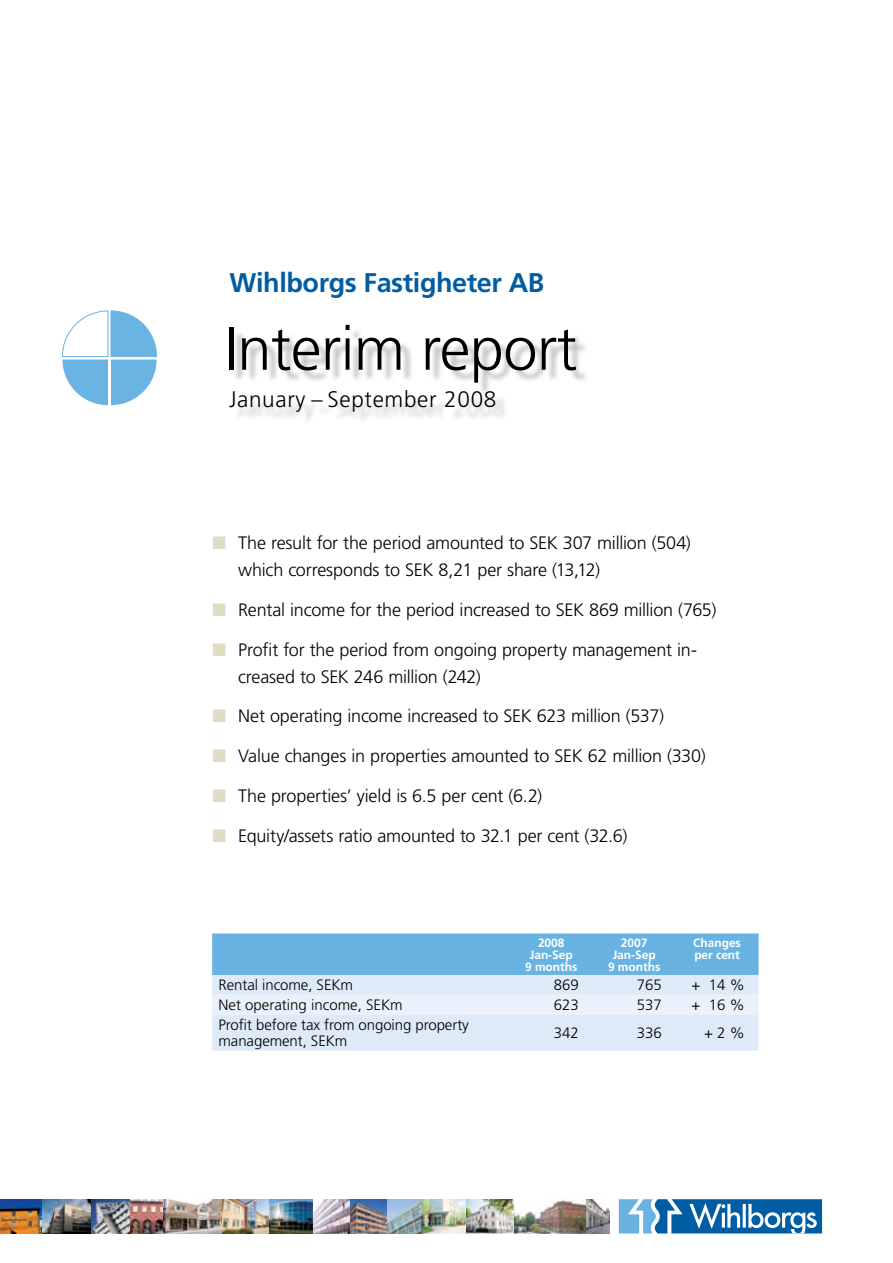
<style>
.page{position:relative;width:893px;height:1263px;background:#fff}
.page>*{position:absolute;margin:0;border:0;box-sizing:border-box;transform-origin:0 0}
.t1{font:300 61.5px "Frutiger LT Std";letter-spacing:-.01em;color:#000}
.t2{font:700 27px "Frutiger LT Std";letter-spacing:-.015em;color:#005da3}
.t3{font:300 22.5px "Frutiger LT Std";letter-spacing:.03em;color:#000}
.t4{font:300 18px/27px "Frutiger LT Std";letter-spacing:-.01em;color:#000}
.t5{font:18px "Zapf Dingbats Std";color:#dfdcc4}
.t6{font:300 15px/16.5px "Frutiger LT Std";letter-spacing:-.005em;color:#000}
.t7{font:700 12px/12px "Frutiger LT Std";letter-spacing:-.005em;color:#fff;text-align:center}
</style>
<div class="page">
<svg style="left:235px;top:331px;width:351px;height:90px"></svg>
<img style="left:130px;top:1199px;width:34px;height:34px">
<img style="left:0;top:1199px;width:130px;height:34px">
<img style="left:313px;top:1199px;width:297px;height:34px">
<img style="left:164px;top:1199px;width:149px;height:34px">
<svg style="left:619px;top:1199px;width:203px;height:34px"></svg>
<svg style="left:212px;top:933px;width:547px;height:118px;background:#b7d8f1"></svg>
<svg style="left:62px;top:311px;width:95px;height:94px"></svg>
<h2 class="t2" style="left:230px;top:267px;width:316px">Wihlborgs Fastigheter AB</h2>
<h1 class="t1" style="left:224px;top:314px;width:354px">Interim report</h1>
<p class="t3" style="left:229px;top:387px;width:269px">January – September 2008</p>
<p class="t5" style="left:213px;top:534px;width:15px">■</p>
<p class="t5" style="left:213px;top:601px;width:15px">■</p>
<p class="t5" style="left:213px;top:641px;width:15px">■</p>
<p class="t5" style="left:213px;top:708px;width:15px">■</p>
<p class="t5" style="left:213px;top:747px;width:15px">■</p>
<p class="t5" style="left:213px;top:787px;width:15px">■</p>
<p class="t5" style="left:213px;top:827px;width:15px">■</p>
<p class="t4" style="left:238px;top:530px;width:454px">The result for the period amounted to SEK 307 million (504) which corresponds to SEK 8,21 per share (13,12)</p>
<p class="t4" style="left:238px;top:596px;width:480px">Rental income for the period increased to SEK 869 million (765)</p>
<p class="t4" style="left:238px;top:636px;width:460px">Profit for the period from ongoing property management in&shy;creased to SEK 246 million (242)</p>
<p class="t4" style="left:238px;top:703px;width:428px">Net operating income increased to SEK 623 million (537)</p>
<p class="t4" style="left:238px;top:743px;width:469px">Value changes in properties amounted to SEK 62 million (330)</p>
<p class="t4" style="left:238px;top:782px;width:306px">The properties’ yield is 6.5 per cent (6.2)</p>
<p class="t4" style="left:238px;top:822px;width:391px">Equity/assets ratio amounted to 32.1 per cent (32.6)</p>
<p class="t7" style="left:525px;top:936px;width:54px">2008<br>Jan-Sep<br>9 months</p>
<p class="t7" style="left:608px;top:936px;width:54px">2007<br>Jan-Sep<br>9 months</p>
<p class="t7" style="left:693px;top:936px;width:49px;text-align:left">Changes per cent</p>
<p class="t6" style="left:219px;top:977px;width:136px">Rental income, SEKm</p>
<p class="t6" style="left:554px;top:977px;width:27px">869</p>
<p class="t6" style="left:637px;top:977px;width:27px">765</p>
<p class="t6" style="left:691px;top:977px;width:55px">+ 14 %</p>
<p class="t6" style="left:219px;top:997px;width:186px">Net operating income, SEKm</p>
<p class="t6" style="left:554px;top:997px;width:27px">623</p>
<p class="t6" style="left:637px;top:997px;width:27px">537</p>
<p class="t6" style="left:691px;top:997px;width:55px">+ 16 %</p>
<p class="t6" style="left:219px;top:1017px;width:252px">Profit before tax from ongoing property management, SEKm</p>
<p class="t6" style="left:554px;top:1025px;width:27px">342</p>
<p class="t6" style="left:637px;top:1025px;width:27px">336</p>
<p class="t6" style="left:704px;top:1025px;width:42px">+ 2 %</p>
</div>
